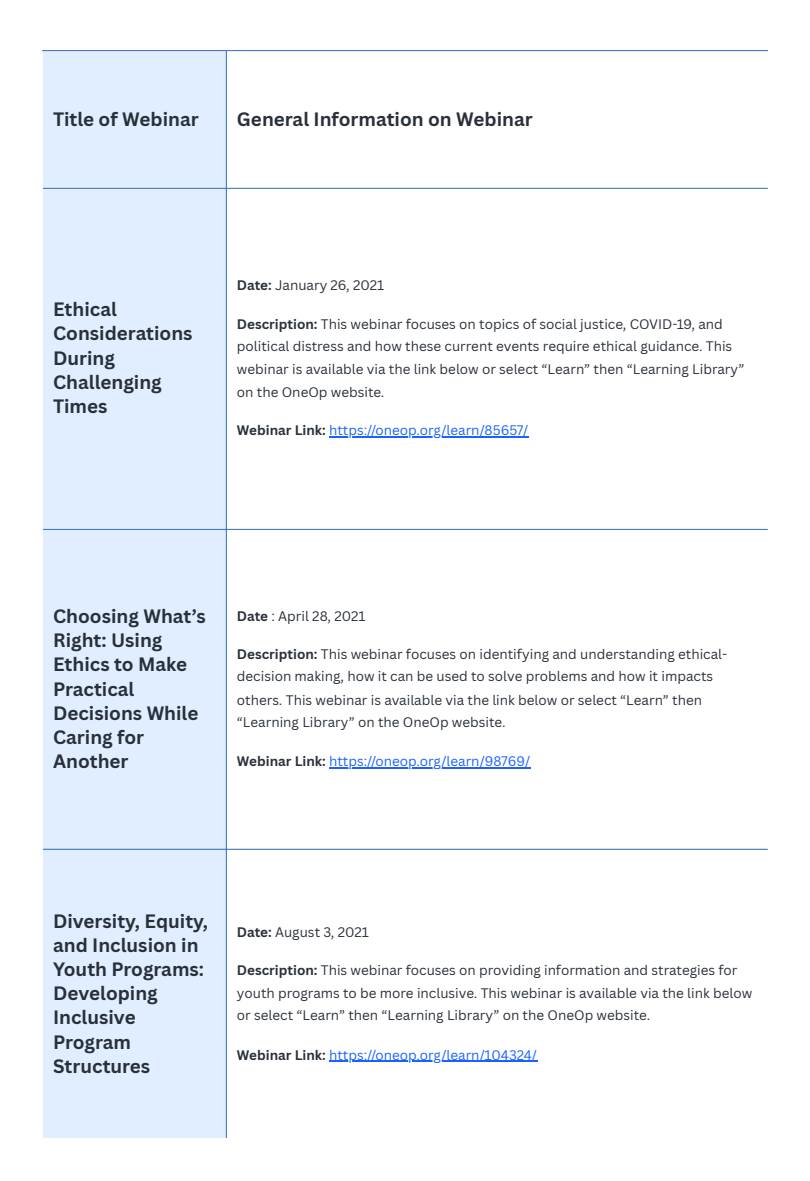
<style>
.page{position:relative;width:810px;height:1181px;background:#fff}
.page>*{position:absolute;margin:0;border:0;box-sizing:border-box;transform-origin:0 0}
.t1{font:700 18.9px/24.2px "Canva Sans";color:#293039}
.t2{font:13.5px/22.5px "Canva Sans";color:#293039}
.t3{font:13.5px "Canva Sans";color:#1a62ff}
.s1{font-weight:700}
.s2{font-weight:700;color:#293039}
</style>
<div class="page">
<div style="left:43px;top:51px;width:183px;height:1086px;background:#e0eeff"></div>
<hr style="left:329px;top:436px;width:200px;height:1px;background:#1a62ff">
<hr style="left:329px;top:767px;width:201px;height:1px;background:#1a62ff">
<hr style="left:329px;top:1060px;width:208px;height:1px;background:#1a62ff">
<hr style="left:226px;top:51px;width:1px;height:1086px;background:#3b75c2">
<hr style="left:42px;top:50px;width:726px;height:1px;background:#3b75c2">
<hr style="left:43px;top:188px;width:725px;height:1px;background:#3b75c2">
<hr style="left:43px;top:529px;width:725px;height:1px;background:#3b75c2">
<hr style="left:43px;top:848px;width:725px;height:1px;background:#3b75c2">
<hr style="left:43px;top:1138px;width:725px;height:1px;background:#3b75c2">
<hr style="left:42px;top:1180px;width:726px;height:1px;background:#3b75c2">
<p class="t1" style="left:53px;top:106px;width:147px">Title of Webinar</p>
<p class="t1" style="left:237px;top:106px;width:297px">General Information on Webinar</p>
<p class="t1" style="left:53px;top:297px;width:141px">Ethical<br>Considerations<br>During<br>Challenging<br>Times</p>
<h1 class="t2" style="left:237px;top:273px;width:149px"><span class="s1">Date:</span> January 26, 2021</h1>
<h1 class="t2" style="left:237px;top:313px;width:509px"><span class="s1">Description:</span> This webinar focuses on topics of social justice, COVID-19, and political distress and how these current events require ethical guidance. This webinar is available via the link below or select “Learn” then “Learning Library” on the OneOp website.</h1>
<h1 class="t3" style="left:237px;top:421px;width:293px"><span class="s2">Webinar Link:</span> https://oneop.org/learn/85657/</h1>
<p class="t1" style="left:53px;top:603px;width:154px">Choosing What’s<br>Right: Using<br>Ethics to Make<br>Practical<br>Decisions While<br>Caring for<br>Another</p>
<h1 class="t2" style="left:237px;top:604px;width:130px"><span class="s1">Date</span> : April 28, 2021</h1>
<h1 class="t2" style="left:237px;top:642px;width:492px"><span class="s1">Description:</span> This webinar focuses on identifying and understanding ethical&shy;decision making, how it can be used to solve problems and how it impacts others. This webinar is available via the link below or select “Learn” then “Learning Library” on the OneOp website.</h1>
<h1 class="t3" style="left:237px;top:751px;width:295px"><span class="s2">Webinar Link:</span> https://oneop.org/learn/98769/</h1>
<p class="t1" style="left:53px;top:908px;width:156px">Diversity, Equity, and Inclusion in<br>Youth Programs:<br>Developing<br>Inclusive<br>Program<br>Structures</p>
<h1 class="t2" style="left:237px;top:920px;width:134px"><span class="s1">Date:</span> August 3, 2021</h1>
<h1 class="t2" style="left:237px;top:958px;width:517px"><span class="s1">Description:</span> This webinar focuses on providing information and strategies for youth programs to be more inclusive. This webinar is available via the link below or select “Learn” then “Learning Library” on the OneOp website.</h1>
<h1 class="t3" style="left:237px;top:1045px;width:302px"><span class="s2">Webinar Link:</span> https://oneop.org/learn/104324/</h1>
</div>
